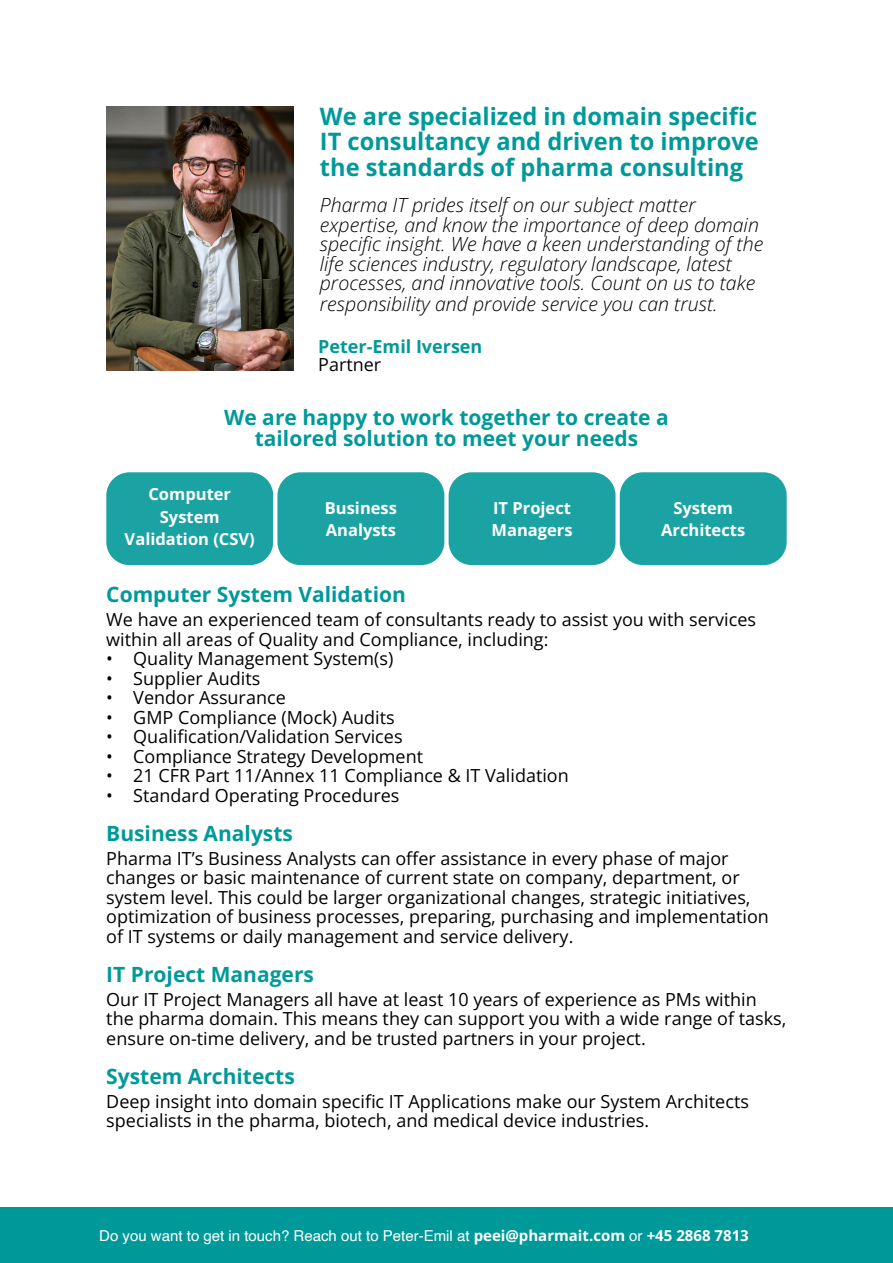
<style>
.page{position:relative;width:893px;height:1263px;background:#fff}
.page>*{position:absolute;margin:0;border:0;box-sizing:border-box;transform-origin:0 0}
.t1{font:700 24px/25.8px "Open Sans";color:#099;text-align:justify}
.t2{font:700 21px/21px "Open Sans";color:#099;text-align:center}
.t3{font:italic 300 19.5px/19.8px "Open Sans";color:#000}
.t4{font:18px/19.5px "Open Sans";color:#000}
.t5{font:700 18px "Open Sans";color:#099}
.t6{font:18px "Open Sans";color:#030303}
.t7{font:700 16.5px/22.5px "Open Sans";color:#fff;text-align:center}
.t8{font:15px "Helvetica";color:#fff}
.s1{font-family:"Open Sans";font-weight:700}
</style>
<div class="page">
<div style="left:0;top:1207px;width:893px;height:56px;background:#099"></div>
<img style="left:106px;top:106px;width:187px;height:265px">
<div style="left:106px;top:472px;width:167px;height:93px;background:#1ba3a3;border-radius:23px"></div>
<div style="left:277px;top:472px;width:167px;height:93px;background:#1ba3a3;border-radius:23px"></div>
<div style="left:449px;top:472px;width:166px;height:93px;background:#1ba3a3;border-radius:23px"></div>
<div style="left:620px;top:472px;width:167px;height:93px;background:#1ba3a3;border-radius:23px"></div>
<h1 class="t1" style="left:320px;top:102px;width:440px">We are specialized in domain specific IT consultancy and driven to improve the standards of pharma consulting</h1>
<p class="t3" style="left:320px;top:195px;width:445px">Pharma IT prides itself on our subject matter expertise, and know the importance of deep domain specific insight. We have a keen understanding of the life sciences industry, regulatory landscape, latest processes, and innovative tools. Count on us to take responsibility and provide service you can trust.</p>
<p class="t5" style="left:318px;top:333px;width:166px">Peter-Emil Iversen</p>
<p class="t6" style="left:318px;top:351px;width:65px">Partner</p>
<p class="t2" style="left:224px;top:406px;width:446px">We are happy to work together to create a tailored solution to meet your needs</p>
<p class="t7" style="left:125px;top:482px;width:132px">Computer<br>System<br>Validation (CSV)</p>
<p class="t7" style="left:325px;top:496px;width:74px;text-align:left">Business<br>Analysts</p>
<p class="t7" style="left:491px;top:496px;width:83px;text-align:left">IT Project<br>Managers</p>
<p class="t7" style="left:661px;top:496px;width:85px">System<br>Architects</p>
<p class="t2" style="left:106px;top:584px;width:301px">Computer System Validation</p>
<p class="t4" style="left:106px;top:610px;width:651px">We have an experienced team of consultants ready to assist you with services within all areas of Quality and Compliance, including:</p>
<p class="t4" style="left:106px;top:649px;width:289px">• Quality Management System(s)</p>
<p class="t4" style="left:106px;top:668px;width:156px">• Supplier Audits</p>
<p class="t4" style="left:106px;top:688px;width:181px">• Vendor Assurance</p>
<p class="t4" style="left:106px;top:707px;width:290px">• GMP Compliance (Mock) Audits</p>
<p class="t4" style="left:106px;top:727px;width:298px">• Qualification/Validation Services</p>
<p class="t4" style="left:106px;top:746px;width:318px">• Compliance Strategy Development</p>
<p class="t4" style="left:106px;top:766px;width:464px">• 21 CFR Part 11/Annex 11 Compliance &amp; IT Validation</p>
<p class="t4" style="left:106px;top:785px;width:295px">• Standard Operating Procedures</p>
<p class="t2" style="left:106px;top:822px;width:188px">Business Analysts</p>
<p class="t4" style="left:106px;top:848px;width:664px">Pharma IT’s Business Analysts can offer assistance in every phase of major changes or basic maintenance of current state on company, department, or system level. This could be larger organizational changes, strategic initiatives, optimization of business processes, preparing, purchasing and implementation of IT systems or daily management and service delivery.</p>
<p class="t2" style="left:106px;top:963px;width:209px">IT Project Managers</p>
<p class="t4" style="left:106px;top:989px;width:682px">Our IT Project Managers all have at least 10 years of experience as PMs within the pharma domain. This means they can support you with a wide range of tasks, ensure on-time delivery, and be trusted partners in your project.</p>
<p class="t2" style="left:106px;top:1065px;width:190px">System Architects</p>
<p class="t4" style="left:106px;top:1091px;width:644px">Deep insight into domain specific IT Applications make our System Architects specialists in the pharma, biotech, and medical device industries.</p>
<p class="t8" style="left:99px;top:1229px;width:651px">Do you want to get in touch? Reach out to Peter-Emil at <span class="s1">peei@pharmait.com</span> or <span class="s1">+45 2868 7813</span></p>
</div>
